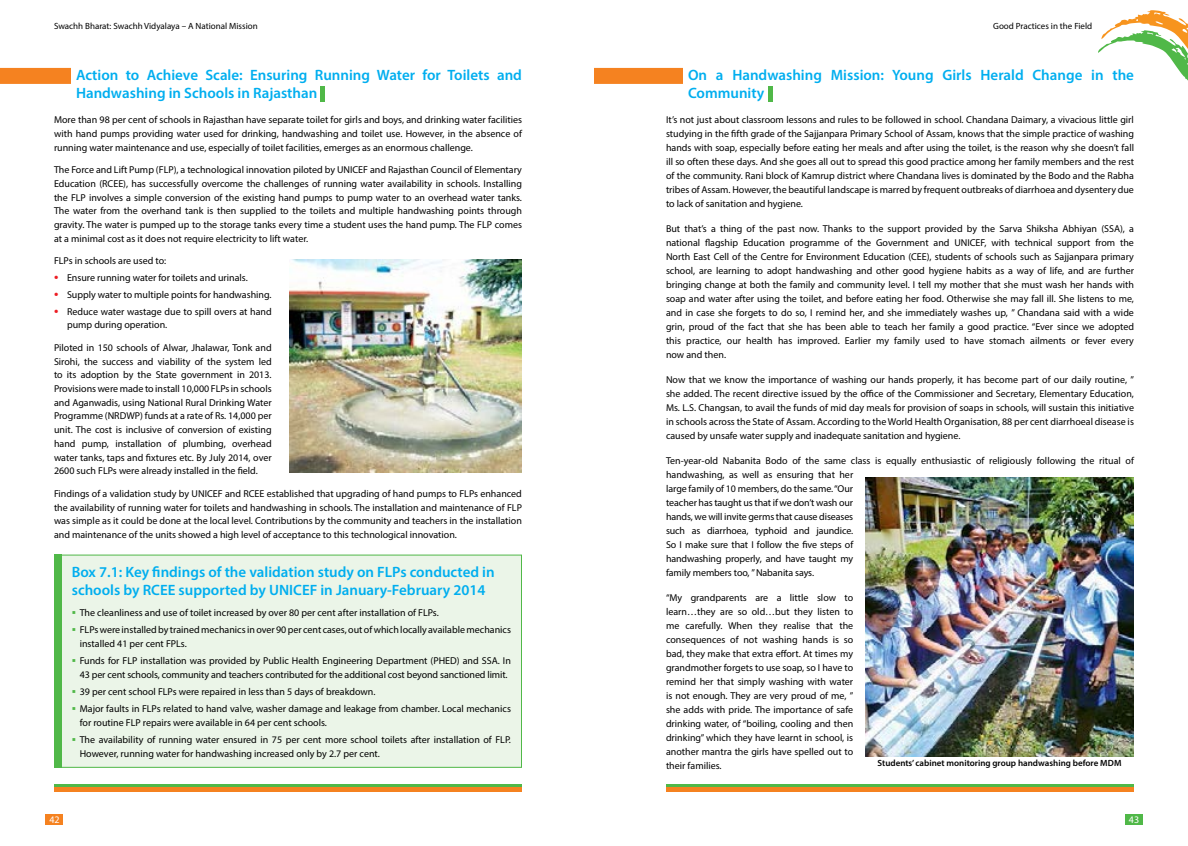
<style>
.page{position:relative;width:1188px;height:846px;background:#fff}
.page>*{position:absolute;margin:0;border:0;box-sizing:border-box;transform-origin:0 0}
.t1{font:600 15px/18px "Myriad Pro";color:#00aeef}
.t2{font:10px/14px "Myriad Pro";color:#000;text-align:justify}
.t3{font:10px "Myriad Pro";color:#fff}
.t4{font:9px "Myriad Pro";color:#000}
.t5{font:600 9px "Myriad Pro";color:#000}
.s1{font-weight:600;font-size:14px;color:#ed1d24}
</style>
<div class="page">
<div style="left:46px;top:814px;width:17px;height:11px;background:#f58220"></div>
<div style="left:1125px;top:814px;width:18px;height:11px;background:#50b848"></div>
<svg style="left:1098px;top:10px;width:90px;height:71px"></svg>
<div style="left:666px;top:784px;width:468px;height:8px;background:#50b848"></div>
<div style="left:666px;top:787px;width:468px;height:5px;background:#f58220"></div>
<div style="left:54px;top:784px;width:468px;height:8px;background:#50b848"></div>
<div style="left:54px;top:787px;width:468px;height:5px;background:#f58220"></div>
<div style="left:0;top:68px;width:71px;height:16px;background:#f58220"></div>
<div style="left:320px;top:86px;width:5px;height:16px;background:#50b848"></div>
<div style="left:594px;top:68px;width:89px;height:16px;background:#f58220"></div>
<div style="left:768px;top:86px;width:5px;height:16px;background:#50b848"></div>
<div style="left:61px;top:555px;width:461px;height:212px;background:#ebf5e8"></div>
<div style="left:61px;top:555px;width:461px;height:213px;border:1px solid #50b848"></div>
<div style="left:54px;top:555px;width:8px;height:213px;background:#50b848"></div>
<img style="left:290px;top:259px;width:232px;height:213px">
<img style="left:865px;top:478px;width:269px;height:279px">
<p class="t4" style="left:54px;top:21px;width:205px">Swachh Bharat: Swachh Vidyalaya – A National Mission</p>
<h1 class="t1" style="left:76px;top:66px;width:447px">Action to Achieve Scale: Ensuring Running Water for Toilets and<br>Handwashing in Schools in Rajasthan</h1>
<p class="t2" style="left:54px;top:113px;width:470px;line-height:13.7px">More than 98 per cent of schools in Rajasthan have separate toilet for girls and boys, and drinking water facilities with hand pumps providing water used for drinking, handwashing and toilet use. However, in the absence of running water maintenance and use, especially of toilet facilities, emerges as an enormous challenge.</p>
<p class="t2" style="left:54px;top:163px;width:470px;line-height:13.7px">The Force and Lift Pump (FLP), a technological innovation piloted by UNICEF and Rajasthan Council of Elementary Education (RCEE), has successfully overcome the challenges of running water availability in schools. Installing the FLP involves a simple conversion of the existing hand pumps to pump water to an overhead water tanks.<br>The water from the overhand tank is then supplied to the toilets and multiple handwashing points through gravity. The water is pumped up to the storage tanks every time a student uses the hand pump. The FLP comes at a minimal cost as it does not require electricity to lift water.</p>
<p class="t2" style="left:54px;top:254px;width:114px">FLPs in schools are used to:</p>
<p class="t2" style="left:54px;top:271px;width:195px"><span class="s1">•</span> Ensure running water for toilets and urinals.</p>
<p class="t2" style="left:54px;top:287px;width:219px"><span class="s1">•</span> Supply water to multiple points for handwashing.</p>
<p class="t2" style="left:67px;top:304px;width:206px;line-height:13.7px;text-indent:-13px"><span class="s1">•</span> Reduce water wastage due to spill overs at hand pump during operation.</p>
<p class="t2" style="left:54px;top:341px;width:219px;line-height:13.7px">Piloted in 150 schools of Alwar, Jhalawar, Tonk and Sirohi, the success and viability of the system led to its adoption by the State government in 2013.<br>Provisions were made to install 10,000 FLPs in schools and Aganwadis, using National Rural Drinking Water Programme (NRDWP) funds at a rate of Rs. 14,000 per unit. The cost is inclusive of conversion of existing hand pump, installation of plumbing, overhead water tanks, taps and fixtures etc. By July 2014, over 2600 such FLPs were already installed in the field.</p>
<p class="t2" style="left:54px;top:487px;width:470px;line-height:13.7px">Findings of a validation study by UNICEF and RCEE established that upgrading of hand pumps to FLPs enhanced the availability of running water for toilets and handwashing in schools. The installation and maintenance of FLP was simple as it could be done at the local level. Contributions by the community and teachers in the installation and maintenance of the units showed a high level of acceptance to this technological innovation.</p>
<h1 class="t1" style="left:72px;top:562px;width:424px">Box 7.1: Key findings of the validation study on FLPs conducted in schools by RCEE supported by UNICEF in January-February 2014</h1>
<p class="t2" style="left:80px;top:604px;width:433px;line-height:17px">The cleanliness and use of toilet increased by over 80 per cent after installation of FLPs.<br>FLPs were installed by trained mechanics in over 90 per cent cases, out of which locally available mechanics</p>
<p class="t2" style="left:80px;top:635px;width:433px;line-height:17px">installed 41 per cent FPLs.<br>Funds for FLP installation was provided by Public Health Engineering Department (PHED) and SSA. In</p>
<p class="t2" style="left:80px;top:666px;width:433px;line-height:17px;text-align:left">43 per cent schools, community and teachers contributed for the additional cost beyond sanctioned limit.<br>39 per cent school FLPs were repaired in less than 5 days of breakdown.<br>Major faults in FLPs related to hand valve, washer damage and leakage from chamber. Local mechanics</p>
<p class="t2" style="left:80px;top:714px;width:433px;line-height:17px">for routine FLP repairs were available in 64 per cent schools.<br>The availability of running water ensured in 75 per cent more school toilets after installation of FLP.</p>
<p class="t2" style="left:80px;top:746px;width:302px">However, running water for handwashing increased only by 2.7 per cent.</p>
<p class="t4" style="left:993px;top:21px;width:101px">Good Practices in the Field</p>
<h1 class="t1" style="left:688px;top:66px;width:448px">On a Handwashing Mission: Young Girls Herald Change in the<br>Community</h1>
<p class="t2" style="left:666px;top:113px;width:470px">It’s not just about classroom lessons and rules to be followed in school. Chandana Daimary, a vivacious little girl studying in the fifth grade of the Sajjanpara Primary School of Assam, knows that the simple practice of washing hands with soap, especially before eating her meals and after using the toilet, is the reason why she doesn’t fall ill so often these days. And she goes all out to spread this good practice among her family members and the rest of the community. Rani block of Kamrup district where Chandana lives is dominated by the Bodo and the Rabha tribes of Assam. However, the beautiful landscape is marred by frequent outbreaks of diarrhoea and dysentery due to lack of sanitation and hygiene.</p>
<p class="t2" style="left:666px;top:222px;width:470px">But that’s a thing of the past now. Thanks to the support provided by the Sarva Shiksha Abhiyan (SSA), a national flagship Education programme of the Government and UNICEF, with technical support from the North East Cell of the Centre for Environment Education (CEE), students of schools such as Sajjanpara primary school, are learning to adopt handwashing and other good hygiene habits as a way of life, and are further bringing change at both the family and community level. I tell my mother that she must wash her hands with soap and water after using the toilet, and before eating her food. Otherwise she may fall ill. She listens to me, and in case she forgets to do so, I remind her, and she immediately washes up, ” Chandana said with a wide grin, proud of the fact that she has been able to teach her family a good practice. “Ever since we adopted this practice, our health has improved. Earlier my family used to have stomach ailments or fever every now and then.</p>
<p class="t2" style="left:666px;top:373px;width:470px">Now that we know the importance of washing our hands properly, it has become part of our daily routine, ” she added. The recent directive issued by the office of the Commissioner and Secretary, Elementary Education, Ms. L.S. Changsan, to avail the funds of mid day meals for provision of soaps in schools, will sustain this initiative in schools across the State of Assam. According to the World Health Organisation, 88 per cent diarrhoeal disease is caused by unsafe water supply and inadequate sanitation and hygiene.</p>
<p class="t2" style="left:666px;top:454px;width:470px;text-align:left">Ten-year-old Nabanita Bodo of the same class is equally enthusiastic of religiously following the ritual of handwashing, as well as ensuring that her<br>large family of 10 members, do the same. “Our<br>teacher has taught us that if we don’t wash our<br>hands, we will invite germs that cause diseases<br>such as diarrhoea, typhoid and jaundice.<br>So I make sure that I follow the five steps of<br>handwashing properly, and have taught my<br>family members too, ” Nabanita says.</p>
<p class="t2" style="left:666px;top:591px;width:189px">“My grandparents are a little slow to learn…they are so old…but they listen to me carefully. When they realise that the consequences of not washing hands is so bad, they make that extra effort. At times my grandmother forgets to use soap, so I have to remind her that simply washing with water is not enough. They are very proud of me, ” she adds with pride. The importance of safe drinking water, of “boiling, cooling and then drinking” which they have learnt in school, is another mantra the girls have spelled out to their families.</p>
<p class="t5" style="left:878px;top:758px;width:246px">Students’ cabinet monitoring group handwashing before MDM</p>
<p class="t3" style="left:49px;top:813px;width:12px">42</p>
<p class="t3" style="left:1129px;top:813px;width:12px">43</p>
</div>
